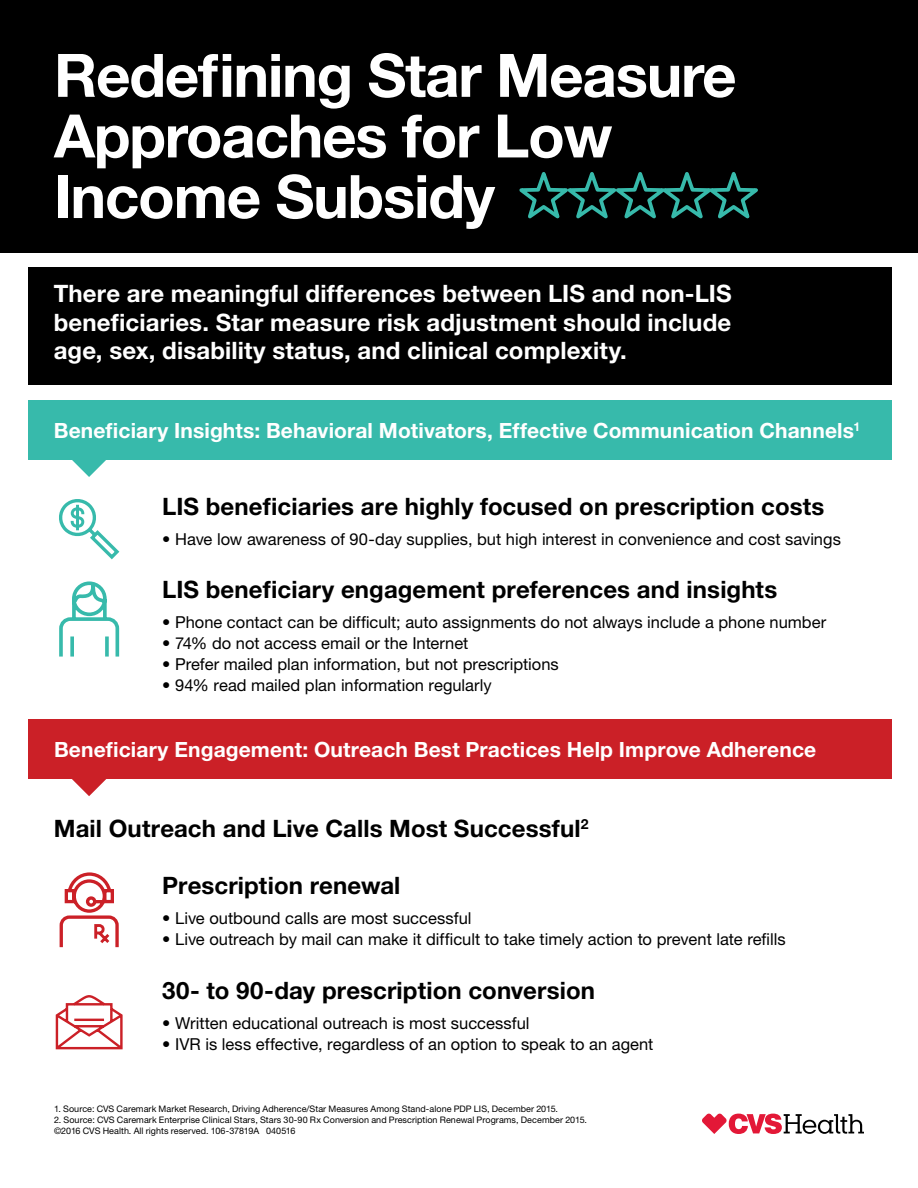
<style>
.page{position:relative;width:918px;height:1188px;background:#fff}
.page>*{position:absolute;margin:0;border:0;box-sizing:border-box;transform-origin:0 0}
.t1{font:700 60px/60.6px "Helvetica Neue LT Std";letter-spacing:-.02em;color:#fff}
.t2{font:700 24px "Helvetica Neue LT Std";letter-spacing:.005em;color:#000}
.t3{font:700 24px/28.8px "Helvetica Neue LT Std";letter-spacing:.005em;color:#fff;text-align:justify}
.t4{font:700 21px "Helvetica Neue LT Std";letter-spacing:.005em;color:#fff}
.t5{font:16.5px "Helvetica Neue LT Std";color:#000}
.t6{font:9px/10.8px "Helvetica Neue LT Std";letter-spacing:.005em;color:#000}
</style>
<div class="page">
<div style="left:28px;top:720px;width:864px;height:59px;background:#cb2027"></div>
<div style="left:28px;top:401px;width:864px;height:59px;background:#37baab"></div>
<div style="left:28px;top:267px;width:864px;height:117px;background:#000"></div>
<div style="left:0;top:0;width:918px;height:253px;background:#000"></div>
<svg style="left:55px;top:995px;width:68px;height:55px"></svg>
<svg style="left:59px;top:872px;width:60px;height:76px"></svg>
<svg style="left:702px;top:1114px;width:162px;height:20px"></svg>
<svg style="left:72px;top:779px;width:34px;height:17px"></svg>
<svg style="left:519px;top:172px;width:239px;height:47px"></svg>
<svg style="left:57px;top:384px;width:65px;height:273px"></svg>
<h1 class="t1" style="left:54px;top:44px;width:684px">Redefining Star Measure<br>Approaches for Low<br>Income Subsidy</h1>
<h2 class="t3" style="left:54px;top:278px;width:679px">There are meaningful differences between LIS and non-LIS beneficiaries. Star measure risk adjustment should include age, sex, disability status, and clinical complexity.</h2>
<p class="t4" style="left:54px;top:417px;width:808px">Beneficiary Insights: Behavioral Motivators, Effective Communication Channels<sup>1</sup></p>
<h2 class="t2" style="left:162px;top:492px;width:664px">LIS beneficiaries are highly focused on prescription costs</h2>
<p class="t5" style="left:162px;top:529px;width:680px">• Have low awareness of 90-day supplies, but high interest in convenience and cost savings</p>
<h2 class="t2" style="left:162px;top:574px;width:616px">LIS beneficiary engagement preferences and insights</h2>
<p class="t5" style="left:162px;top:612px;width:665px">• Phone contact can be difficult; auto assignments do not always include a phone number</p>
<p class="t5" style="left:162px;top:633px;width:308px">• 74% do not access email or the Internet</p>
<p class="t5" style="left:162px;top:654px;width:398px">• Prefer mailed plan information, but not prescriptions</p>
<p class="t5" style="left:162px;top:675px;width:331px">• 94% read mailed plan information regularly</p>
<p class="t4" style="left:54px;top:736px;width:764px">Beneficiary Engagement: Outreach Best Practices Help Improve Adherence</p>
<h2 class="t2" style="left:54px;top:813px;width:536px">Mail Outreach and Live Calls Most Successful<sup>2</sup></h2>
<h2 class="t2" style="left:162px;top:871px;width:240px">Prescription renewal</h2>
<p class="t5" style="left:162px;top:908px;width:311px">• Live outbound calls are most successful</p>
<p class="t5" style="left:162px;top:929px;width:625px">• Live outreach by mail can make it difficult to take timely action to prevent late refills</p>
<h2 class="t2" style="left:162px;top:976px;width:434px">30- to 90-day prescription conversion</h2>
<p class="t5" style="left:162px;top:1013px;width:369px">• Written educational outreach is most successful</p>
<p class="t5" style="left:162px;top:1034px;width:493px">• IVR is less effective, regardless of an option to speak to an agent</p>
<p class="t6" style="left:54px;top:1104px;width:506px">1. Source: CVS Caremark Market Research, Driving Adherence/Star Measures Among Stand-alone PDP LIS, December 2015.</p>
<p class="t6" style="left:54px;top:1114px;width:535px">2. Source: CVS Caremark Enterprise Clinical Stars, Stars 30-90 Rx Conversion and Prescription Renewal Programs, December 2015. ©2016 CVS Health. All rights reserved. 106-37819A 040516</p>
</div>
